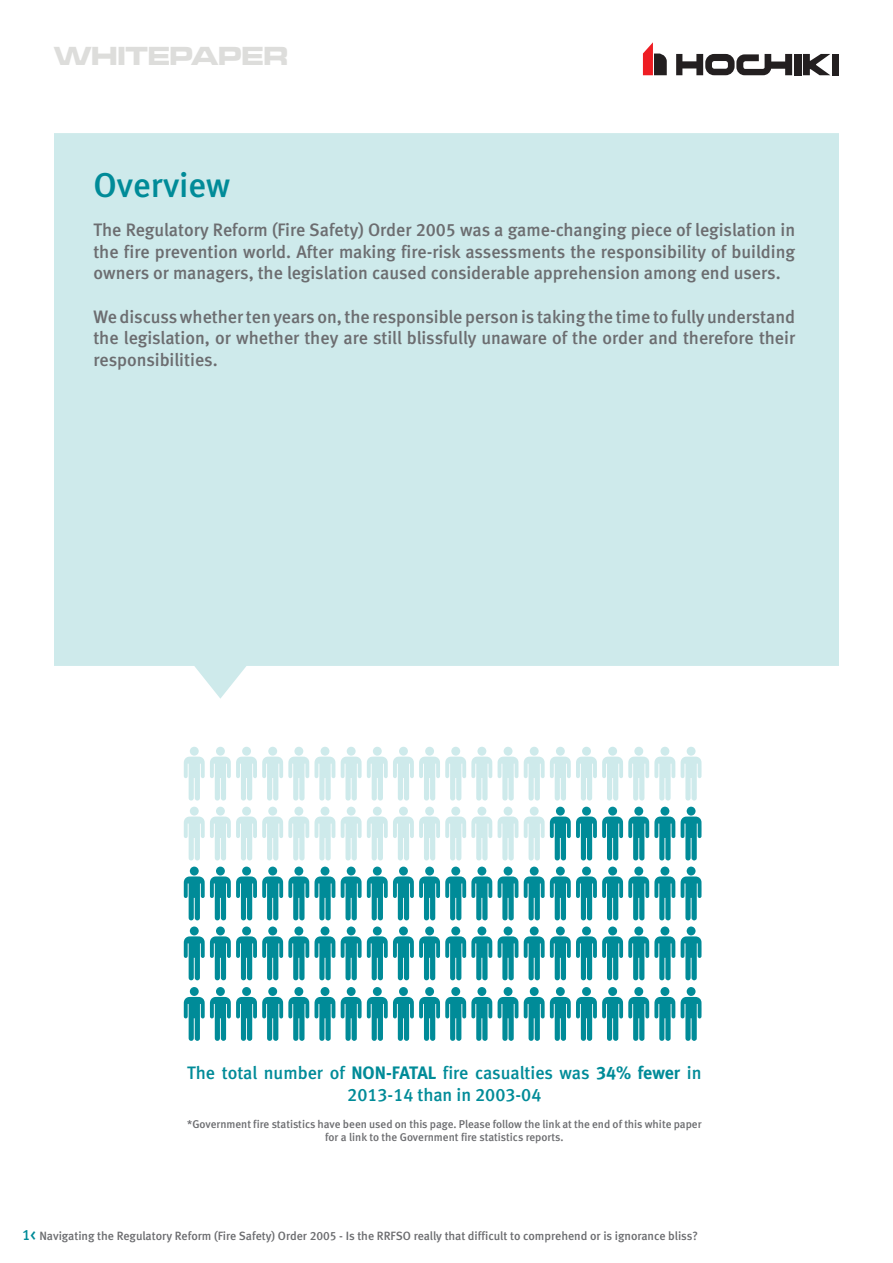
<style>
.page{position:relative;width:893px;height:1263px;background:#fff}
.page>*{position:absolute;margin:0;border:0;box-sizing:border-box;transform-origin:0 0}
.t1{font:34.5px "Meta Medium CELF";color:#008b98}
.t2{font:27px "Microgramma D Bold Exte";color:#dddddb}
.t3{font:18px/21.6px "Meta Medium CELF";color:#6c6d70;text-align:justify}
.t4{font:18px/21.6px "Meta Medium CELF";color:#008b98;text-align:center}
.t5{font:12px "Meta Medium CELF";color:#6c6d70}
.t6{font:11.25px/13.5px "Meta Medium CELF";color:#6c6d70;text-align:center}
.s1{font-family:"Meta Bold CE Lf"}
.s2{font-size:15px;color:#008b98}
</style>
<div class="page">
<svg style="left:643px;top:42px;width:24px;height:33px"></svg>
<svg style="left:676px;top:54px;width:116px;height:21px"></svg>
<div style="left:794px;top:54px;width:7px;height:21px;background:#231f20"></div>
<svg style="left:803px;top:54px;width:27px;height:21px"></svg>
<div style="left:832px;top:54px;width:7px;height:21px;background:#231f20"></div>
<div style="left:54px;top:133px;width:785px;height:566px;background:#ceeaeb"></div>
<svg style="left:184px;top:747px;width:151px;height:54px"></svg>
<svg style="left:184px;top:807px;width:151px;height:174px"></svg>
<svg style="left:184px;top:987px;width:151px;height:54px"></svg>
<svg style="left:341px;top:747px;width:151px;height:54px"></svg>
<svg style="left:498px;top:747px;width:20px;height:54px"></svg>
<svg style="left:524px;top:747px;width:151px;height:54px"></svg>
<svg style="left:681px;top:747px;width:20px;height:54px"></svg>
<svg style="left:341px;top:807px;width:151px;height:174px"></svg>
<svg style="left:498px;top:807px;width:20px;height:174px"></svg>
<svg style="left:524px;top:807px;width:151px;height:174px"></svg>
<svg style="left:681px;top:807px;width:20px;height:174px"></svg>
<svg style="left:341px;top:987px;width:151px;height:54px"></svg>
<svg style="left:498px;top:987px;width:20px;height:54px"></svg>
<svg style="left:524px;top:987px;width:151px;height:54px"></svg>
<svg style="left:681px;top:987px;width:20px;height:54px"></svg>
<h2 class="t2" style="left:54px;top:37px;width:235px">WHITEPAPER</h2>
<p class="t1" style="left:94px;top:163px;width:138px">Overview</p>
<p class="t3" style="left:94px;top:219px;width:703px">The Regulatory Reform (Fire Safety) Order 2005 was a game-changing piece of legislation in the fire prevention world. After making fire-risk assessments the responsibility of building owners or managers, the legislation caused considerable apprehension among end users.</p>
<p class="t3" style="left:94px;top:306px;width:703px">We discuss whether ten years on, the responsible person is taking the time to fully understand the legislation, or whether they are still blissfully unaware of the order and therefore their responsibilities.</p>
<p class="t4" style="left:187px;top:1062px;width:516px">The total number of <span class="s1">NON-FATAL</span> fire casualties was <span class="s1">34% fewer</span> in<br>2013-14 than in 2003-04</p>
<p class="t6" style="left:187px;top:1117px;width:516px">*Government fire statistics have been used on this page. Please follow the link at the end of this white paper for a link to the Government fire statistics reports.</p>
<p class="t5" style="left:22px;top:1228px;width:677px"><span class="s2">1&lt;</span> Navigating the Regulatory Reform (Fire Safety) Order 2005 - Is the RRFSO really that difficult to comprehend or is ignorance bliss?</p>
</div>
